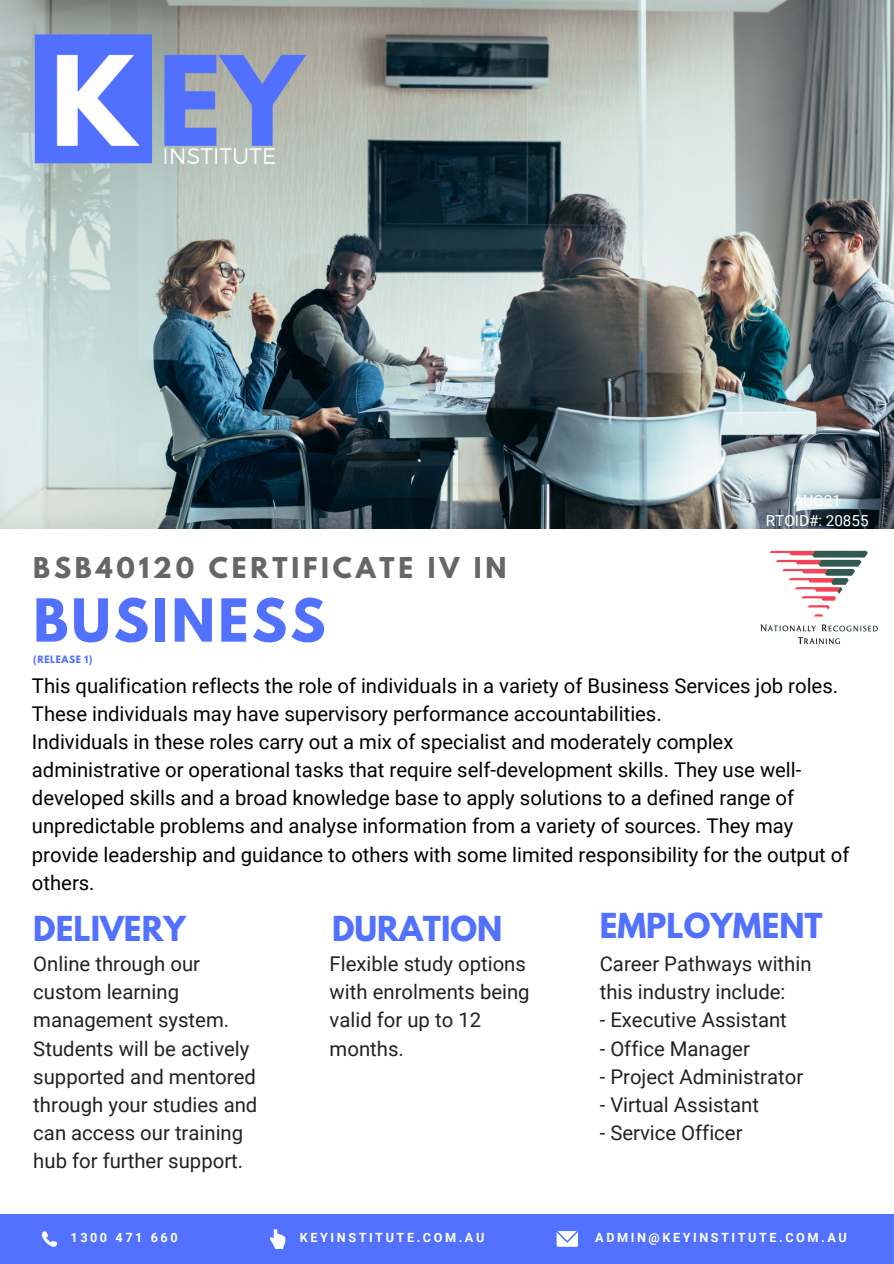
<style>
.page{position:relative;width:894px;height:1264px;background:#fff}
.page>*{position:absolute;margin:0;border:0;box-sizing:border-box;transform-origin:0 0}
.t1{font:700 52.5px "League Spartan";letter-spacing:.06em;color:#5271ff}
.t2{font:700 30.45px "League Spartan";color:#5271ff}
.t3{font:700 25.35px "League Spartan";letter-spacing:.15em;color:#666}
.t4{font:20.25px/28.2px "Roboto";color:#000}
.t5{font:20.25px/28.2px "Roboto";color:#222}
.t6{font:15.3px "Roboto";color:#fff}
.t7{font:700 12.75px "Roboto";letter-spacing:.2em;color:#fff}
.t8{font:700 9px "League Spartan";letter-spacing:.06em;color:#5271ff}
</style>
<div class="page">
<img style="left:0;top:0;width:893px;height:529px">
<img style="left:760px;top:550px;width:118px;height:95px">
<div style="left:0;top:1214px;width:893px;height:49px;background:#5271ff"></div>
<svg style="left:42px;top:1231px;width:14px;height:15px"></svg>
<svg style="left:270px;top:1229px;width:15px;height:19px"></svg>
<svg style="left:556px;top:1231px;width:22px;height:15px"></svg>
<img style="left:11px;top:0;width:321px;height:255px">
<p class="t3" style="left:33px;top:555px;width:474px">BSB40120 CERTIFICATE IV IN</p>
<p class="t1" style="left:33px;top:594px;width:294px">BUSINESS</p>
<p class="t8" style="left:33px;top:655px;width:61px">(RELEASE 1)</p>
<p class="t6" style="left:793px;top:492px;width:49px">AUG21</p>
<p class="t6" style="left:765px;top:512px;width:104px">RTOID#: 20855</p>
<p class="t4" style="left:32px;top:671px;width:807px">This qualification reflects the role of individuals in a variety of Business Services job roles.<br>These individuals may have supervisory performance accountabilities.</p>
<p class="t4" style="left:32px;top:728px;width:818px">Individuals in these roles carry out a mix of specialist and moderately complex administrative or operational tasks that require self-development skills. They use well&shy;developed skills and a broad knowledge base to apply solutions to a defined range of unpredictable problems and analyse information from a variety of sources. They may provide leadership and guidance to others with some limited responsibility for the output of others.</p>
<p class="t2" style="left:33px;top:913px;width:154px">DELIVERY</p>
<p class="t5" style="left:33px;top:950px;width:225px">Online through our custom learning management system.<br>Students will be actively supported and mentored through your studies and can access our training hub for further support.</p>
<p class="t2" style="left:599px;top:911px;width:224px">EMPLOYMENT</p>
<p class="t5" style="left:599px;top:950px;width:213px">Career Pathways within this industry include:</p>
<p class="t5" style="left:599px;top:1006px;width:189px">- Executive Assistant</p>
<p class="t5" style="left:599px;top:1034px;width:152px">- Office Manager</p>
<p class="t5" style="left:599px;top:1062px;width:205px">- Project Administrator</p>
<p class="t5" style="left:599px;top:1090px;width:161px">- Virtual Assistant</p>
<p class="t5" style="left:599px;top:1119px;width:144px">- Service Officer</p>
<p class="t2" style="left:332px;top:913px;width:172px">DURATION</p>
<p class="t5" style="left:329px;top:950px;width:201px">Flexible study options with enrolments being valid for up to 12 months.</p>
<p class="t7" style="left:70px;top:1229px;width:109px">1300 471 660</p>
<p class="t7" style="left:300px;top:1229px;width:186px">KEYINSTITUTE.COM.AU</p>
<p class="t7" style="left:595px;top:1229px;width:253px">ADMIN@KEYINSTITUTE.COM.AU</p>
</div>
